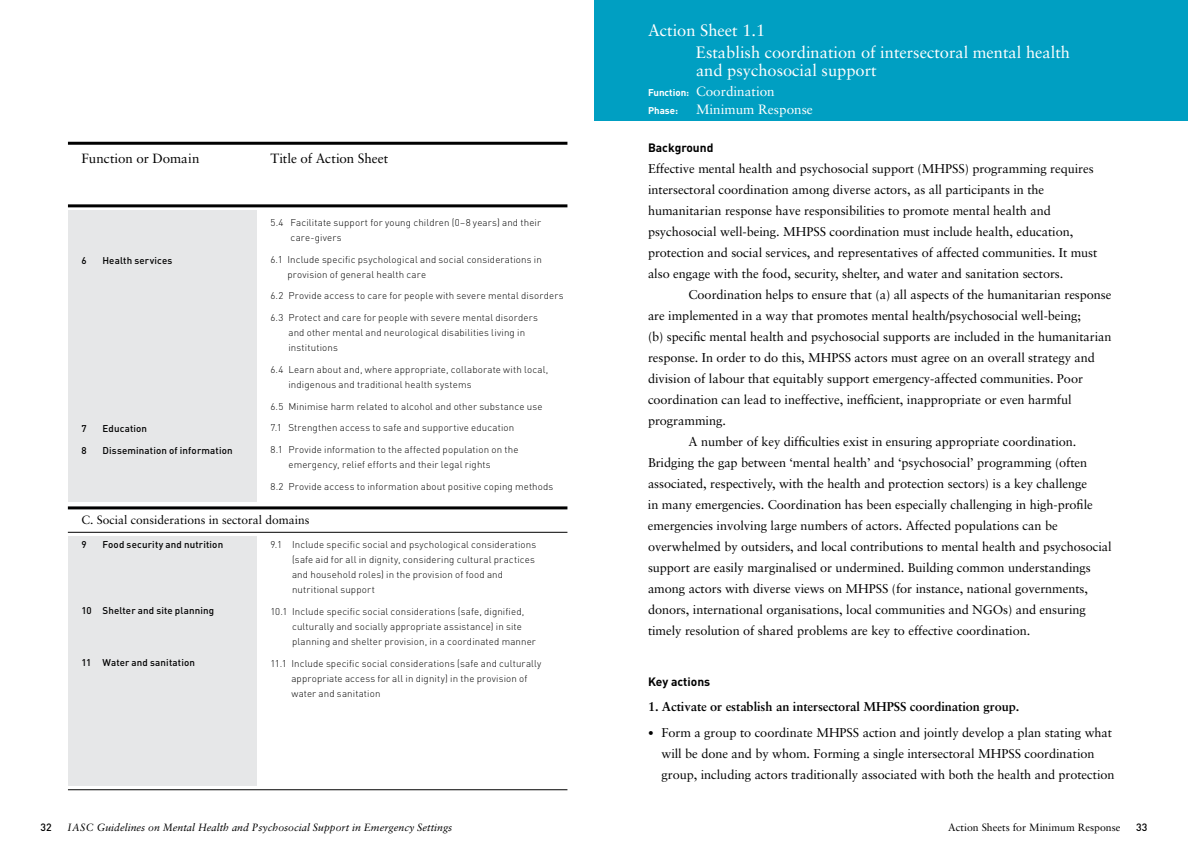
<style>
.page{position:relative;width:1188px;height:864px;background:#fff}
.page>*{position:absolute;margin:0;border:0;box-sizing:border-box;transform-origin:0 0}
.t1{font:16.5px/21.5px "Sabon";color:#fff}
.t2{font:13.5px "Sabon";color:#fff}
.t3{font:13.35px "Sabon";letter-spacing:-.005em;color:#000}
.t4{font:12.75px/21px "Sabon";letter-spacing:-.005em;color:#000}
.t5{font:700 12.75px "Sabon";letter-spacing:-.005em;color:#000}
.t6{font:12px "Sabon";color:#000}
.t7{font:700 12px "DIN";color:#000}
.t8{font:italic 10.5px "Sabon";color:#000}
.t9{font:10.5px "Sabon";color:#000}
.t10{font:500 10.5px "DIN";color:#000}
.t11{font:300 9.75px/15px "DIN";letter-spacing:.015em;color:#000}
.t12{font:500 9.75px "DIN";letter-spacing:.015em;color:#000}
.t13{font:700 9.75px "DIN";color:#fff}
.s1{font-family:"DIN";font-weight:700;font-size:9.75px}
.s2{font-family:"DIN";font-weight:900;font-size:12px}
</style>
<div class="page">
<div style="left:594px;top:0;width:594px;height:121px;background:#009fc2"></div>
<div style="left:68px;top:210px;width:189px;height:576px;background:#e6e7e8"></div>
<svg style="left:68px;top:790px;width:196px;height:1px"></svg>
<div style="left:64px;top:503px;width:198px;height:33px;background:#fff"></div>
<hr style="left:68px;top:204px;width:499px;height:3px;background:#000">
<hr style="left:68px;top:142px;width:499px;height:3px;background:#000">
<hr style="left:68px;top:789px;width:499px;height:1px;background:#000">
<hr style="left:68px;top:532px;width:499px;height:1px;background:#000">
<hr style="left:68px;top:506px;width:499px;height:3px;background:#000">
<p class="t3" style="left:81px;top:150px;width:120px">Function or Domain</p>
<p class="t3" style="left:270px;top:150px;width:119px">Title of Action Sheet</p>
<p class="t12" style="left:81px;top:254px;width:4px">6</p>
<p class="t12" style="left:102px;top:254px;width:71px">Health services</p>
<p class="t12" style="left:81px;top:422px;width:4px">7</p>
<p class="t12" style="left:102px;top:422px;width:46px">Education</p>
<p class="t12" style="left:81px;top:444px;width:4px">8</p>
<p class="t12" style="left:102px;top:444px;width:132px">Dissemination of information</p>
<p class="t11" style="left:291px;top:215px;width:252px;text-indent:-20px">5.4 Facilitate support for young children (0–8 years) and their care-givers</p>
<p class="t11" style="left:287px;top:252px;width:256px;text-indent:-17px">6.1 Include specific psychological and social considerations in provision of general health care</p>
<p class="t11" style="left:270px;top:288px;width:295px">6.2 Provide access to care for people with severe mental disorders</p>
<p class="t11" style="left:288px;top:310px;width:251px;text-indent:-18px">6.3 Protect and care for people with severe mental disorders and other mental and neurological disabilities living in institutions</p>
<p class="t11" style="left:288px;top:362px;width:261px;text-indent:-18px">6.4 Learn about and, where appropriate, collaborate with local, indigenous and traditional health systems</p>
<p class="t11" style="left:270px;top:399px;width:274px">6.5 Minimise harm related to alcohol and other substance use</p>
<p class="t11" style="left:270px;top:420px;width:245px">7.1 Strengthen access to safe and supportive education</p>
<p class="t11" style="left:288px;top:442px;width:232px;text-indent:-18px">8.1 Provide information to the affected population on the emergency, relief efforts and their legal rights</p>
<p class="t11" style="left:270px;top:479px;width:285px">8.2 Provide access to information about positive coping methods</p>
<p class="t6" style="left:81px;top:512px;width:230px">C. Social considerations in sectoral domains</p>
<p class="t12" style="left:81px;top:539px;width:4px">9</p>
<p class="t12" style="left:102px;top:539px;width:122px">Food security and nutrition</p>
<p class="t11" style="left:292px;top:537px;width:246px;text-indent:-22px">9.1 Include specific social and psychological considerations (safe aid for all in dignity, considering cultural practices and household roles) in the provision of food and nutritional support</p>
<p class="t11" style="left:292px;top:604px;width:245px;text-indent:-22px">10.1 Include specific social considerations (safe, dignified, culturally and socially appropriate assistance) in site planning and shelter provision, in a coordinated manner</p>
<p class="t11" style="left:291px;top:656px;width:251px;text-indent:-21px">11.1 Include specific social considerations (safe and culturally appropriate access for all in dignity) in the provision of water and sanitation</p>
<p class="t12" style="left:81px;top:605px;width:134px">1 0 Shelter and site planning</p>
<p class="t12" style="left:81px;top:657px;width:4px">11</p>
<p class="t12" style="left:102px;top:657px;width:94px">Water and sanitation</p>
<p class="t10" style="left:40px;top:821px;width:7px">32</p>
<p class="t8" style="left:68px;top:821px;width:386px">iasc Guidelines on Mental Health and Psychosocial Support in Emergency Settings</p>
<p class="t1" style="left:696px;top:20px;width:376px;text-indent:-48px">Action Sheet 1.1<br>Establish coordination of intersectoral mental health</p>
<p class="t1" style="left:696px;top:59px;width:182px">and psychosocial support</p>
<p class="t2" style="left:648px;top:83px;width:128px"><span class="s1">Function:</span> Coordination</p>
<p class="t13" style="left:648px;top:104px;width:32px">Phase:</p>
<p class="t2" style="left:696px;top:102px;width:118px">Minimum Response</p>
<p class="t7" style="left:648px;top:140px;width:67px">Background</p>
<p class="t4" style="left:648px;top:158px;width:451px">Effective mental health and psychosocial support (MHPSS ) programming requires intersectoral coordination among diverse actors, as all participants in the humanitarian response have responsibilities to promote mental health and psychosocial well-being. MHPSS coordination must include health, education, protection and social services, and representatives of affected communities. It must also engage with the food, security, shelter, and water and sanitation sectors.<br>C</p>
<p class="t4" style="left:648px;top:284px;width:465px;text-indent:50px">oordination helps to ensure that (a) all aspects of the humanitarian response are implemented in a way that promotes mental health/psychosocial well-being;<br>(b) specific mental health and psychosocial supports are included in the humanitarian response. In order to do this, MHPSS actors must agree on an overall strategy and division of labour that equitably support emergency-affected communities. Poor coordination can lead to ineffective, inefficient, inappropriate or even harmful programming.<br>A</p>
<p class="t4" style="left:648px;top:431px;width:465px;text-indent:53px">number of key difficulties exist in ensuring appropriate coordination.<br>Bridging the gap between ‘mental health’ and ‘psychosocial’ programming (often associated, respectively, with the health and protection sectors) is a key challenge<br>in many emergencies. Coordination has been especially challenging in high-profile emergencies involving large numbers of actors. Affected populations can be overwhelmed by outsiders, and local contributions to mental health and psychosocial support are easily marginalised or undermined. Building common understandings among actors with diverse views on MHPSS (for instance, national governments, donors, international organisations, local communities and NGOs) and ensuring timely resolution of shared problems are key to effective coordination.</p>
<p class="t7" style="left:648px;top:674px;width:64px">Key actions</p>
<p class="t5" style="left:648px;top:699px;width:373px">1. Activate or establish an intersectoral MHPSS coordination group.</p>
<p class="t4" style="left:661px;top:722px;width:455px;text-indent:-13px"><span class="s2">•</span> Form a group to coordinate MHPSS action and jointly develop a plan stating what will be done and by whom. Forming a single intersectoral MHPSS coordination group, including actors traditionally associated with both the health and protection</p>
<p class="t9" style="left:948px;top:821px;width:174px">Action Sheets for Minimum Response</p>
<p class="t10" style="left:1136px;top:821px;width:7px">33</p>
</div>
